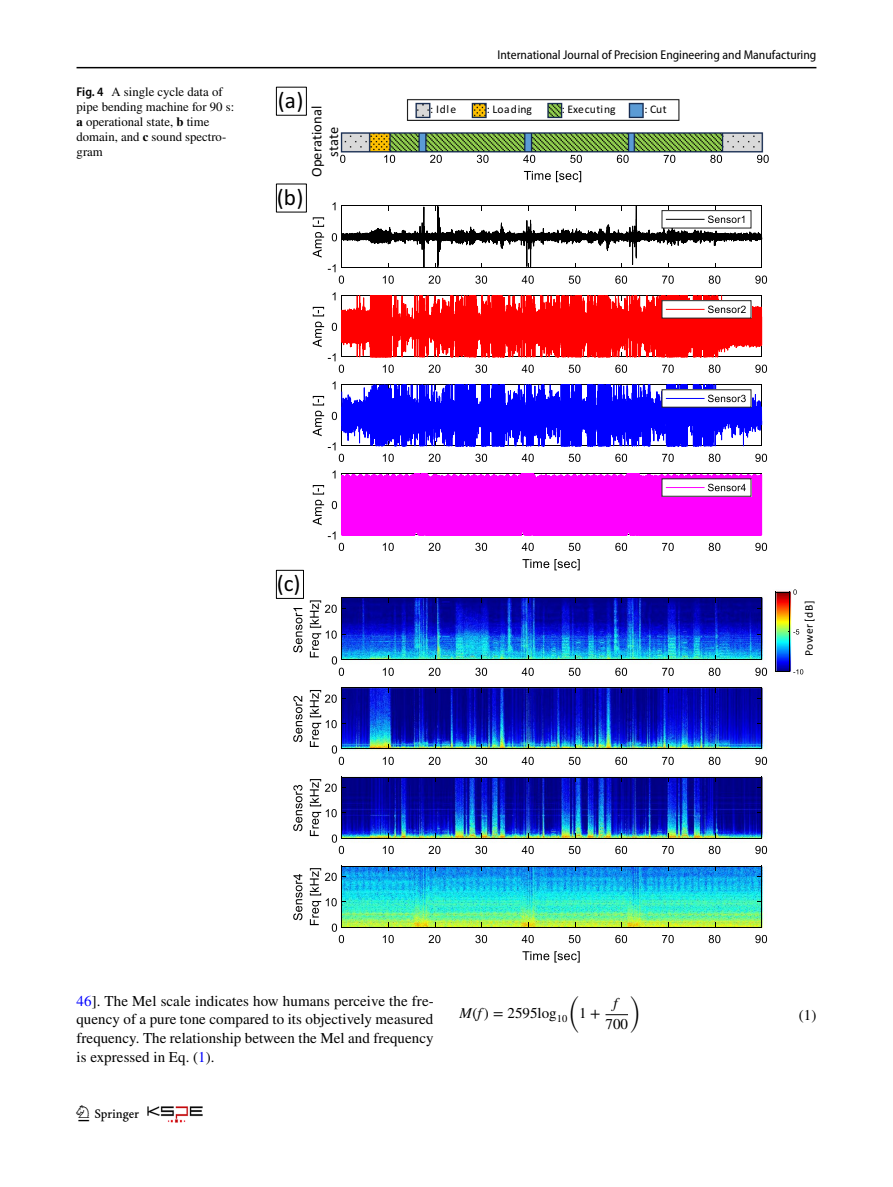
<style>
.page{position:relative;width:893px;height:1187px;background:#fff}
.page>*{position:absolute;margin:0;border:0;box-sizing:border-box;transform-origin:0 0}
.t1{font:23.25px "Calibri 2";color:#000}
.t2{font:22.5px "Springnew Regular 2";color:#000}
.t3{font:15px/18.8px "STIX";letter-spacing:.005em;color:#000;text-align:justify}
.t4{font:15px "STIX General";color:#000}
.t5{font:15px "STIX Math Extensions";color:#000}
.t6{font:italic 15px "STIX General";color:#000}
.t7{font:14.55px/16.5px "Calibri 2";color:#000;text-align:center}
.t8{font:12.75px/15px "STIX";color:#000}
.t9{font:semi-condensed 12.75px "Myriad Pro";color:#000}
.t10{font:11.7px "Calibri 2";letter-spacing:.055em;color:#000}
.t11{font:11.7px "Calibri 2";letter-spacing:.005em;color:#000}
.t12{font:11.7px "Calibri 2";letter-spacing:.035em;color:#000}
.s1{font-family:"Myriad Pro";font-weight:600;font-stretch:semi-condensed}
.s2{font-weight:700}
.s3{color:#00f}
.s4{font-style:italic}
.s5{font-family:"STIX Math"}
</style>
<div class="page">
<hr style="left:77px;top:67px;width:739px;height:1px;background:#000">
<img style="left:148px;top:1106px;width:54px;height:16px">
<svg style="left:605px;top:1014px;width:23px;height:1px"></svg>
<img style="left:762px;top:594px;width:30px;height:335px">
<svg style="left:762px;top:275px;width:5px;height:9px"></svg>
<svg style="left:328px;top:264px;width:13px;height:20px"></svg>
<svg style="left:332px;top:233px;width:6px;height:8px"></svg>
<svg style="left:313px;top:217px;width:11px;height:40px"></svg>
<svg style="left:762px;top:364px;width:5px;height:9px"></svg>
<svg style="left:313px;top:307px;width:28px;height:66px"></svg>
<svg style="left:762px;top:453px;width:5px;height:9px"></svg>
<svg style="left:313px;top:396px;width:28px;height:66px"></svg>
<svg style="left:762px;top:542px;width:5px;height:9px"></svg>
<svg style="left:313px;top:485px;width:28px;height:66px"></svg>
<img style="left:341px;top:99px;width:421px;height:845px">
<div style="left:662px;top:479px;width:89px;height:17px;background:#fff"></div>
<svg style="left:708px;top:474px;width:38px;height:17px"></svg>
<hr style="left:666px;top:487px;width:39px;height:1px;background:#f0f">
<hr style="left:342px;top:659px;width:420px;height:1px;background:#000">
<hr style="left:342px;top:597px;width:420px;height:1px;background:#000">
<svg style="left:383px;top:667px;width:11px;height:9px"></svg>
<svg style="left:429px;top:667px;width:11px;height:9px"></svg>
<svg style="left:475px;top:667px;width:12px;height:9px"></svg>
<svg style="left:522px;top:667px;width:12px;height:9px"></svg>
<svg style="left:569px;top:667px;width:11px;height:9px"></svg>
<svg style="left:615px;top:667px;width:12px;height:9px"></svg>
<svg style="left:662px;top:667px;width:12px;height:9px"></svg>
<svg style="left:709px;top:667px;width:11px;height:9px"></svg>
<svg style="left:755px;top:667px;width:12px;height:9px"></svg>
<hr style="left:341px;top:597px;width:1px;height:63px;background:#000">
<hr style="left:761px;top:597px;width:1px;height:63px;background:#000">
<svg style="left:757px;top:655px;width:4px;height:4px"></svg>
<svg style="left:293px;top:608px;width:9px;height:44px"></svg>
<svg style="left:310px;top:598px;width:36px;height:78px"></svg>
<hr style="left:342px;top:748px;width:420px;height:1px;background:#000">
<hr style="left:342px;top:687px;width:420px;height:1px;background:#000">
<svg style="left:383px;top:756px;width:11px;height:9px"></svg>
<svg style="left:429px;top:756px;width:11px;height:9px"></svg>
<svg style="left:475px;top:756px;width:12px;height:9px"></svg>
<svg style="left:522px;top:756px;width:12px;height:9px"></svg>
<svg style="left:569px;top:756px;width:11px;height:9px"></svg>
<svg style="left:615px;top:756px;width:12px;height:9px"></svg>
<svg style="left:662px;top:756px;width:12px;height:9px"></svg>
<svg style="left:709px;top:756px;width:11px;height:9px"></svg>
<svg style="left:755px;top:756px;width:12px;height:9px"></svg>
<hr style="left:341px;top:687px;width:1px;height:62px;background:#000">
<hr style="left:761px;top:687px;width:1px;height:62px;background:#000">
<svg style="left:757px;top:744px;width:4px;height:4px"></svg>
<svg style="left:757px;top:688px;width:4px;height:10px"></svg>
<svg style="left:293px;top:696px;width:9px;height:46px"></svg>
<svg style="left:310px;top:688px;width:36px;height:77px"></svg>
<hr style="left:342px;top:837px;width:420px;height:1px;background:#000">
<hr style="left:342px;top:776px;width:420px;height:1px;background:#000">
<svg style="left:383px;top:845px;width:11px;height:9px"></svg>
<svg style="left:429px;top:845px;width:11px;height:9px"></svg>
<svg style="left:475px;top:845px;width:12px;height:9px"></svg>
<svg style="left:522px;top:845px;width:12px;height:9px"></svg>
<svg style="left:569px;top:845px;width:11px;height:9px"></svg>
<svg style="left:615px;top:845px;width:12px;height:9px"></svg>
<svg style="left:662px;top:845px;width:12px;height:9px"></svg>
<svg style="left:709px;top:845px;width:11px;height:9px"></svg>
<svg style="left:755px;top:845px;width:12px;height:9px"></svg>
<hr style="left:341px;top:776px;width:1px;height:62px;background:#000">
<hr style="left:761px;top:776px;width:1px;height:62px;background:#000">
<svg style="left:757px;top:833px;width:4px;height:5px"></svg>
<svg style="left:757px;top:777px;width:4px;height:10px"></svg>
<svg style="left:293px;top:784px;width:9px;height:47px"></svg>
<svg style="left:310px;top:777px;width:36px;height:77px"></svg>
<hr style="left:342px;top:926px;width:420px;height:1px;background:#000">
<hr style="left:342px;top:865px;width:420px;height:1px;background:#000">
<svg style="left:383px;top:934px;width:11px;height:9px"></svg>
<svg style="left:429px;top:934px;width:11px;height:9px"></svg>
<svg style="left:475px;top:934px;width:12px;height:9px"></svg>
<svg style="left:522px;top:934px;width:12px;height:9px"></svg>
<svg style="left:569px;top:934px;width:11px;height:9px"></svg>
<svg style="left:615px;top:934px;width:12px;height:9px"></svg>
<svg style="left:662px;top:934px;width:12px;height:9px"></svg>
<svg style="left:709px;top:934px;width:11px;height:9px"></svg>
<svg style="left:755px;top:934px;width:12px;height:9px"></svg>
<svg style="left:522px;top:951px;width:58px;height:11px"></svg>
<hr style="left:341px;top:865px;width:1px;height:62px;background:#000">
<hr style="left:761px;top:865px;width:1px;height:62px;background:#000">
<svg style="left:757px;top:922px;width:4px;height:5px"></svg>
<svg style="left:757px;top:866px;width:4px;height:10px"></svg>
<svg style="left:293px;top:874px;width:9px;height:46px"></svg>
<svg style="left:310px;top:866px;width:36px;height:77px"></svg>
<svg style="left:340px;top:155px;width:5px;height:8px"></svg>
<svg style="left:384px;top:155px;width:11px;height:8px"></svg>
<svg style="left:430px;top:155px;width:12px;height:8px"></svg>
<svg style="left:477px;top:155px;width:12px;height:8px"></svg>
<svg style="left:523px;top:155px;width:12px;height:8px"></svg>
<svg style="left:570px;top:155px;width:12px;height:8px"></svg>
<svg style="left:617px;top:155px;width:12px;height:8px"></svg>
<svg style="left:664px;top:155px;width:11px;height:8px"></svg>
<svg style="left:710px;top:155px;width:12px;height:8px"></svg>
<svg style="left:757px;top:155px;width:12px;height:8px"></svg>
<svg style="left:524px;top:171px;width:57px;height:11px"></svg>
<div style="left:276px;top:87px;width:31px;height:29px;border:1px solid #000"></div>
<div style="left:276px;top:183px;width:31px;height:29px;border:1px solid #000"></div>
<div style="left:276px;top:570px;width:28px;height:29px;border:1px solid #000"></div>
<svg style="left:790px;top:629px;width:9px;height:5px"></svg>
<svg style="left:776px;top:589px;width:21px;height:5px"></svg>
<svg style="left:775px;top:669px;width:28px;height:5px"></svg>
<hr style="left:775px;top:591px;width:1px;height:80px;background:#000">
<hr style="left:789px;top:591px;width:1px;height:80px;background:#000">
<p class="t8" style="left:77px;top:85px;width:159px"><span class="s1">Fig. 4</span> A single cycle data of pipe bending machine for 90 s: <span class="s2">a</span> operational state, <span class="s2">b</span> time domain, and <span class="s2">c</span> sound spectro&shy;gram</p>
<p class="t9" style="left:498px;top:48px;width:320px">International Journal of Precision Engineering and Manufacturing</p>
<h1 class="t1" style="left:278px;top:85px;width:27px">(a)</h1>
<h1 class="t1" style="left:277px;top:182px;width:28px">(b)</h1>
<p class="t7" style="left:309px;top:177px;width:72px;rotate:-90deg">Operational state</p>
<p class="t10" style="left:430px;top:102px;width:28px">: Idle</p>
<p class="t12" style="left:487px;top:102px;width:47px">: Loading</p>
<p class="t11" style="left:562px;top:102px;width:55px">: Executing</p>
<p class="t10" style="left:644px;top:102px;width:24px">: Cut</p>
<h1 class="t1" style="left:277px;top:568px;width:25px">(c)</h1>
<p class="t10" style="left:802px;top:655px;width:56px;rotate:-90deg">Power [dB]</p>
<p class="t3" style="left:77px;top:992px;width:359px"><span class="s3">46</span>]. The Mel scale indicates how humans perceive the fre&shy;quency of a pure tone compared to its objectively measured frequency. The relationship between the Mel and frequency is expressed in Eq. (<span class="s3">1</span>).</p>
<h2 class="t2" style="left:79px;top:1096px;width:62px">1 3</h2>
<p class="t5" style="left:630px;top:983px;width:13px">)</p>
<p class="t5" style="left:568px;top:983px;width:13px">(</p>
<p class="t6" style="left:614px;top:997px;width:6px">f</p>
<p class="t4" style="left:605px;top:1018px;width:24px">700</p>
<p class="t4" style="left:459px;top:1008px;width:109px"><span class="s4">M</span><span class="s5">(</span><span class="s4">f</span><span class="s5">) =</span> 2595log<sub>10</sub></p>
<p class="t3" style="left:799px;top:1006px;width:19px">(1)</p>
<p class="t4" style="left:579px;top:1008px;width:23px">1<span class="s5">+</span></p>
</div>
